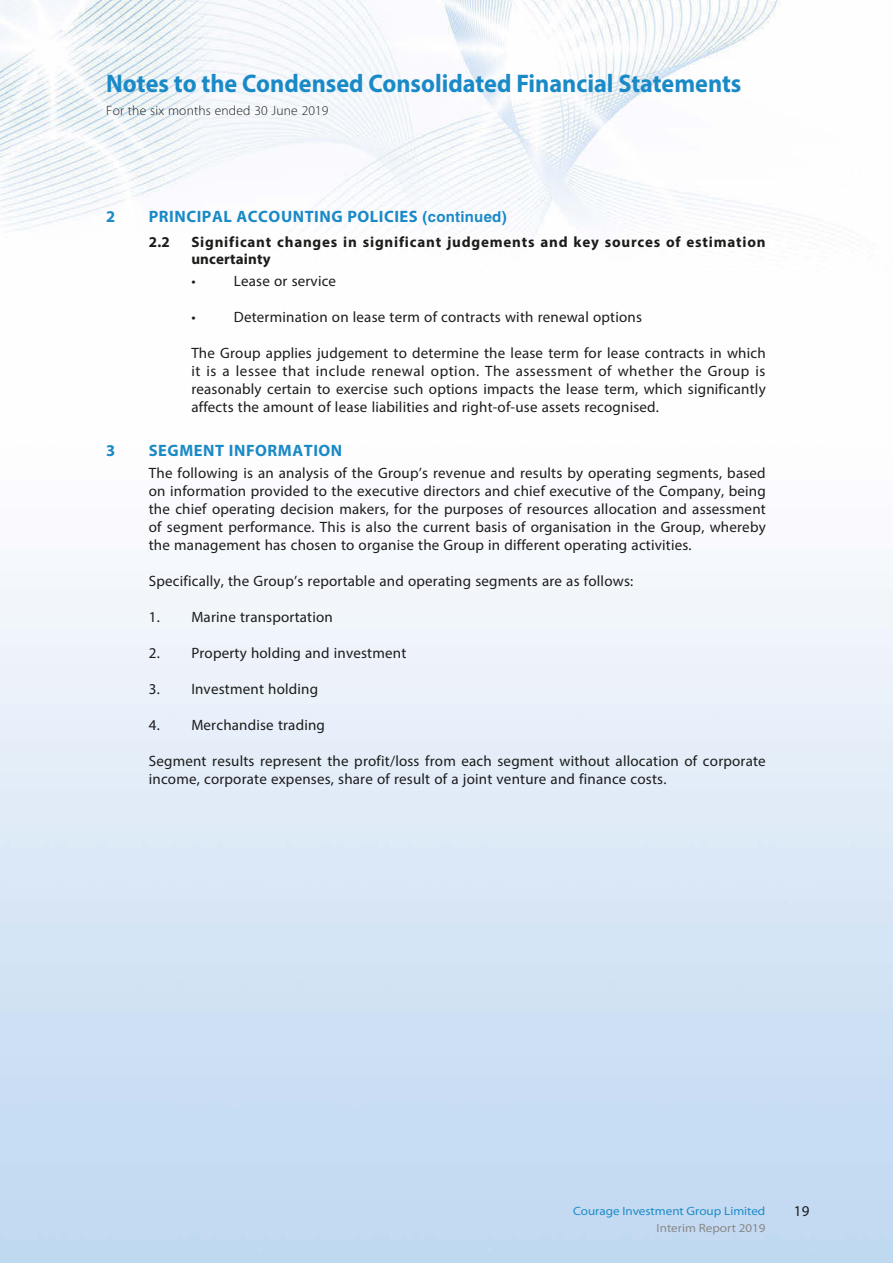
<style>
.page{position:relative;width:893px;height:1263px;background:#fff}
.page>*{position:absolute;margin:0;border:0;box-sizing:border-box;transform-origin:0 0}
.t1{font:700 25.5px "Myriad Pro";color:#1a8ac7;scale:.95 1}
.t2{font:700 16.5px "Myriad Pro";letter-spacing:.03em;color:#1a8ac7}
.t3{font:15px/18px "Myriad Pro";letter-spacing:.015em;color:#1c1c1b;text-align:justify}
.t4{font:700 15px/16.5px "Myriad Pro";letter-spacing:.055em;color:#1c1c1b}
.t5{font:300 13.5px "Myriad Pro";letter-spacing:.015em;color:#1c1c1b}
.t6{font:semi-expanded 12px "Myriad Pro";color:#1a8ac7}
.t7{font:semi-expanded 12px "Myriad Pro";color:#878787}
.s1{font-family:"Helvetica LT Std";font-size:15px}
</style>
<div class="page">
<img style="left:0;top:0;width:893px;height:1263px">
<h1 class="t1" style="left:106px;top:66px;width:670px">Notes to the Condensed Consolidated Financial Statements</h1>
<p class="t5" style="left:106px;top:104px;width:224px">For the six months ended 30 June 2019</p>
<p class="t2" style="left:106px;top:206px;width:11px">2</p>
<p class="t2" style="left:149px;top:206px;width:359px">PRINCIPAL ACCOUNTING POLICIES <span class="s1">(continued)</span></p>
<p class="t4" style="left:149px;top:233px;width:22px">2.2</p>
<p class="t4" style="left:191px;top:233px;width:576px">Significant changes in significant judgements and key sources of estimation uncertainty</p>
<p class="t3" style="left:191px;top:272px;width:6px">•</p>
<p class="t3" style="left:234px;top:272px;width:104px">Lease or service</p>
<p class="t3" style="left:191px;top:308px;width:6px">•</p>
<p class="t3" style="left:234px;top:308px;width:410px">Determination on lease term of contracts with renewal options</p>
<p class="t3" style="left:191px;top:344px;width:576px">The Group applies judgement to determine the lease term for lease contracts in which it is a lessee that include renewal option. The assessment of whether the Group is reasonably certain to exercise such options impacts the lease term, which significantly affects the amount of lease liabilities and right-of-use assets recognised.</p>
<p class="t2" style="left:106px;top:439px;width:11px">3</p>
<p class="t2" style="left:149px;top:439px;width:195px">SEGMENT INFORMATION</p>
<p class="t3" style="left:149px;top:464px;width:618px">The following is an analysis of the Group’s revenue and results by operating segments, based on information provided to the executive directors and chief executive of the Company, being the chief operating decision makers, for the purposes of resources allocation and assessment of segment performance. This is also the current basis of organisation in the Group, whereby the management has chosen to organise the Group in different operating activities.</p>
<p class="t3" style="left:149px;top:572px;width:486px">Specifically, the Group’s reportable and operating segments are as follows:</p>
<p class="t3" style="left:149px;top:608px;width:186px">1. Marine transportation</p>
<p class="t3" style="left:149px;top:644px;width:259px">2. Property holding and investment</p>
<p class="t3" style="left:149px;top:680px;width:171px">3. Investment holding</p>
<p class="t3" style="left:149px;top:716px;width:178px">4. Merchandise trading</p>
<p class="t3" style="left:149px;top:752px;width:618px">Segment results represent the profit/loss from each segment without allocation of corporate income, corporate expenses, share of result of a joint venture and finance costs.</p>
<p class="t6" style="left:573px;top:1204px;width:194px">Courage Investment Group Limited</p>
<p class="t7" style="left:657px;top:1221px;width:110px">Interim Report 2019</p>
<p class="t3" style="left:794px;top:1202px;width:17px">19</p>
</div>
